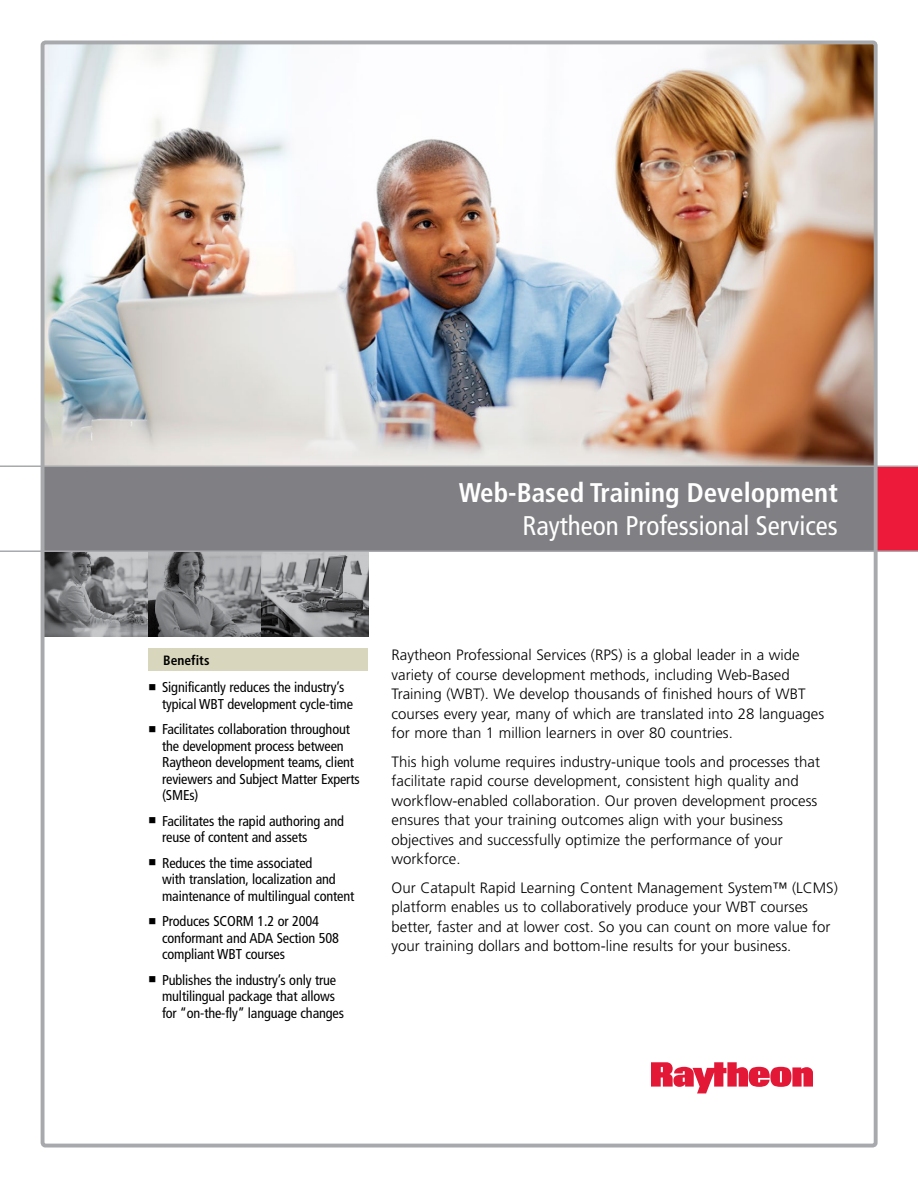
<style>
.page{position:relative;width:918px;height:1188px;background:#fff}
.page>*{position:absolute;margin:0;border:0;box-sizing:border-box;transform-origin:0 0}
.t1{font:700 condensed 27px "Frutiger";color:#fff}
.t2{font:condensed 27px "Frutiger";color:#fff}
.t3{font:300 15px/19.5px "Frutiger";color:#000}
.t4{font:condensed 14.25px/16.5px "Frutiger";letter-spacing:-.01em;color:#000}
.t5{font:700 condensed 13.5px "Frutiger";color:#000}
</style>
<div class="page">
<div style="left:876px;top:466px;width:42px;height:85px;background:#ed1a39"></div>
<div style="left:43px;top:466px;width:833px;height:85px;background:#807f83"></div>
<div style="left:149px;top:648px;width:219px;height:23px;background:#d9d6be"></div>
<img style="left:46px;top:552px;width:103px;height:85px">
<svg style="left:260px;top:552px;width:108px;height:85px;background:#838486"></svg>
<svg style="left:149px;top:552px;width:111px;height:85px;background:#818385"></svg>
<img style="left:46px;top:45px;width:827px;height:420px">
<svg style="left:651px;top:1062px;width:162px;height:31px"></svg>
<div style="left:41px;top:40px;width:837px;height:1108px;border:4px solid #a7a9ac;border-radius:3px"></div>
<hr style="left:0;top:550px;width:918px;height:2px;background:#a7a9ac">
<hr style="left:0;top:465px;width:918px;height:2px;background:#a7a9ac">
<h1 class="t1" style="left:459px;top:477px;width:380px">Web-Based Training Development</h1>
<h1 class="t2" style="left:522px;top:510px;width:317px">Raytheon Professional Services</h1>
<p class="t5" style="left:163px;top:652px;width:48px">Benefits</p>
<p class="t4" style="left:162px;top:679px;width:192px;text-indent:-14px">■ Significantly reduces the industry’s typical WBT development cycle-time</p>
<p class="t4" style="left:162px;top:721px;width:199px;text-indent:-14px">■ Facilitates collaboration throughout the development process between<br>Raytheon development teams, client reviewers and Subject Matter Experts (SMEs)</p>
<p class="t4" style="left:162px;top:813px;width:183px;text-indent:-14px">■ Facilitates the rapid authoring and reuse of content and assets</p>
<p class="t4" style="left:162px;top:855px;width:194px;text-indent:-14px">■ Reduces the time associated<br>with translation, localization and maintenance of multilingual content</p>
<p class="t4" style="left:162px;top:913px;width:178px;text-indent:-14px">■ Produces SCORM 1.2 or 2004 conformant and ADA Section 508 compliant WBT courses</p>
<p class="t4" style="left:162px;top:972px;width:183px;text-indent:-14px">■ Publishes the industry’s only true multilingual package that allows for “on-the-fly” language changes</p>
<p class="t3" style="left:392px;top:645px;width:434px">Raytheon Professional Services (RPS) is a global leader in a wide variety of course development methods, including Web-Based Training (WBT). We develop thousands of finished hours of WBT courses every year, many of which are translated into 28 languages for more than 1 million learners in over 80 countries.</p>
<p class="t3" style="left:392px;top:752px;width:430px">This high volume requires industry-unique tools and processes that facilitate rapid course development, consistent high quality and workflow-enabled collaboration. Our proven development process ensures that your training outcomes align with your business objectives and successfully optimize the performance of your workforce.</p>
<p class="t3" style="left:392px;top:878px;width:448px">Our Catapult Rapid Learning Content Management System™ (LCMS) platform enables us to collaboratively produce your WBT courses better, faster and at lower cost. So you can count on more value for your training dollars and bottom-line results for your business.</p>
</div>
